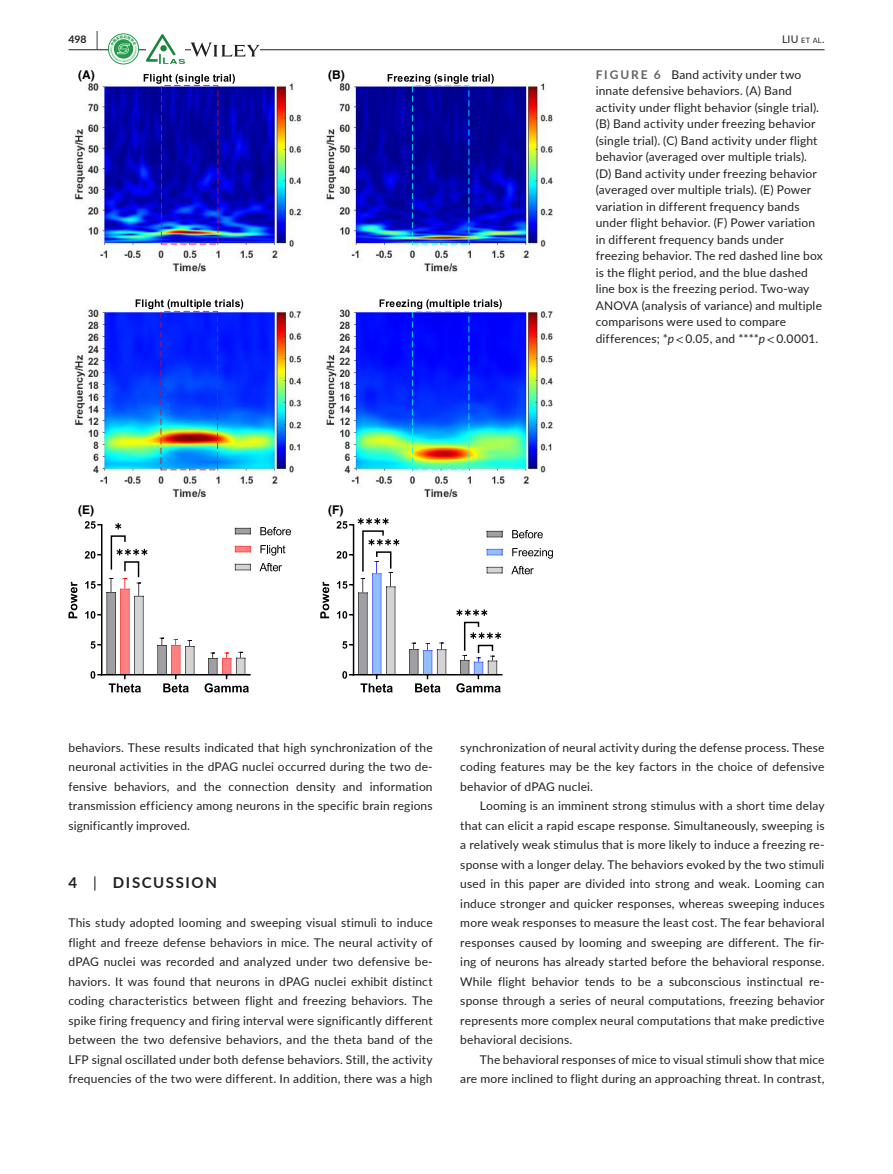
<style>
.page{position:relative;width:893px;height:1174px;background:#fff}
.page>*{position:absolute;margin:0;border:0;box-sizing:border-box;transform-origin:0 0}
.t1{font:700 15px "Lato";letter-spacing:.11em;color:#231f20}
.t2{font:12px/19.5px "Lato";letter-spacing:.015em;color:#231f20;text-align:justify}
.t3{font:700 12px "Helvetica";color:#000}
.t4{font:10.5px "Lato";color:#231f20}
.t5{font:700 10.5px "Lato";color:#231f20}
.s1{font-size:19.5px}
.s2{font-size:7.35px}
.s3{font-weight:700;color:#636366}
.s4{font-style:italic}
.s5{font-family:"STIX"}
.s6{font-weight:400}
</style>
<div class="page">
<hr style="left:68px;top:49px;width:756px;height:1px;background:#231f20">
<svg style="left:191px;top:42px;width:68px;height:15px"></svg>
<img style="left:146px;top:34px;width:38px;height:30px">
<svg style="left:108px;top:34px;width:31px;height:30px"></svg>
<div style="left:108px;top:34px;width:31px;height:30px;border:1px solid #239b49;border-radius:50%"></div>
<svg style="left:110px;top:35px;width:27px;height:27px"></svg>
<img style="left:74px;top:83px;width:479px;height:415px">
<svg style="left:144px;top:74px;width:91px;height:10px"></svg>
<hr style="left:101px;top:674px;width:150px;height:1px;background:#000">
<hr style="left:101px;top:524px;width:1px;height:151px;background:#000">
<svg style="left:85px;top:521px;width:16px;height:7px"></svg>
<svg style="left:157px;top:637px;width:37px;height:55px"></svg>
<svg style="left:205px;top:652px;width:44px;height:40px"></svg>
<svg style="left:68px;top:581px;width:9px;height:37px"></svg>
<svg style="left:260px;top:527px;width:31px;height:8px"></svg>
<svg style="left:235px;top:528px;width:16px;height:6px"></svg>
<svg style="left:260px;top:545px;width:25px;height:10px"></svg>
<svg style="left:235px;top:546px;width:16px;height:6px"></svg>
<svg style="left:260px;top:563px;width:22px;height:8px"></svg>
<svg style="left:235px;top:564px;width:16px;height:6px"></svg>
<svg style="left:85px;top:535px;width:63px;height:157px"></svg>
<svg style="left:115px;top:523px;width:6px;height:6px"></svg>
<hr style="left:353px;top:674px;width:149px;height:1px;background:#000">
<svg style="left:409px;top:642px;width:37px;height:50px"></svg>
<svg style="left:320px;top:581px;width:9px;height:37px"></svg>
<svg style="left:512px;top:530px;width:31px;height:8px"></svg>
<svg style="left:487px;top:531px;width:15px;height:6px"></svg>
<svg style="left:512px;top:548px;width:41px;height:10px"></svg>
<svg style="left:487px;top:549px;width:15px;height:6px"></svg>
<svg style="left:336px;top:518px;width:63px;height:174px"></svg>
<svg style="left:511px;top:566px;width:23px;height:8px"></svg>
<svg style="left:487px;top:567px;width:15px;height:6px"></svg>
<svg style="left:456px;top:609px;width:45px;height:83px"></svg>
<svg style="left:388px;top:74px;width:106px;height:10px"></svg>
<svg style="left:136px;top:299px;width:107px;height:10px"></svg>
<svg style="left:380px;top:299px;width:122px;height:10px"></svg>
<p class="t5" style="left:68px;top:31px;width:31px">498 <span class="s1">|</span></p>
<p class="t4" style="left:782px;top:31px;width:44px">LIU <span class="s2">et al</span>.</p>
<p class="t3" style="left:78px;top:68px;width:18px">(A)</p>
<p class="t3" style="left:328px;top:68px;width:18px">(B)</p>
<p class="t3" style="left:78px;top:502px;width:17px">(E)</p>
<p class="t3" style="left:328px;top:502px;width:17px">(F)</p>
<p class="t2" style="left:596px;top:66px;width:229px;line-height:16.5px;text-align:left"><span class="s3">FIGURE 6</span> Band activity under two innate defensive behaviors. (A) Band activity under flight behavior (single trial). (B) Band activity under freezing behavior (single trial). (C) Band activity under flight behavior (averaged over multiple trials). (D) Band activity under freezing behavior (averaged over multiple trials). (E) Power variation in different frequency bands under flight behavior. (F) Power variation in different frequency bands under freezing behavior. The red dashed line box is the flight period, and the blue dashed line box is the freezing period. Two-way ANOVA (analysis of variance) and multiple comparisons were used to compare differences; *<span class="s4">p</span><span class="s5">&lt;</span> 0.05, and ****<span class="s4">p</span><span class="s5">&lt;</span> 0.0001.</p>
<p class="t2" style="left:68px;top:737px;width:366px">behaviors. These results indicated that high synchronization of the neuronal activities in the dPAG nuclei occurred during the two de&shy;fensive behaviors, and the connection density and information transmission efficiency among neurons in the specific brain regions significantly improved.</p>
<p class="t1" style="left:68px;top:872px;width:150px">4 <span class="s6">|</span> DISCUSSION</p>
<p class="t2" style="left:68px;top:912px;width:366px">This study adopted looming and sweeping visual stimuli to induce flight and freeze defense behaviors in mice. The neural activity of dPAG nuclei was recorded and analyzed under two defensive be&shy;haviors. It was found that neurons in dPAG nuclei exhibit distinct coding characteristics between flight and freezing behaviors. The spike firing frequency and firing interval were significantly different between the two defensive behaviors, and the theta band of the LFP signal oscillated under both defense behaviors. Still, the activity frequencies of the two were different. In addition, there was a high</p>
<p class="t2" style="left:460px;top:737px;width:366px">synchronization of neural activity during the defense process. These coding features may be the key factors in the choice of defensive behavior of dPAG nuclei.</p>
<p class="t2" style="left:460px;top:795px;width:366px;text-indent:20px">Looming is an imminent strong stimulus with a short time delay that can elicit a rapid escape response. Simultaneously, sweeping is a relatively weak stimulus that is more likely to induce a freezing re&shy;sponse with a longer delay. The behaviors evoked by the two stimuli used in this paper are divided into strong and weak. Looming can induce stronger and quicker responses, whereas sweeping induces more weak responses to measure the least cost. The fear behavioral responses caused by looming and sweeping are different. The fir&shy;ing of neurons has already started before the behavioral response.<br>While flight behavior tends to be a subconscious instinctual re&shy;sponse through a series of neural computations, freezing behavior represents more complex neural computations that make predictive behavioral decisions.</p>
<p class="t2" style="left:460px;top:1049px;width:366px;text-align:right">The behavioral responses of mice to visual stimuli show that mice are more inclined to flight during an approaching threat. In contrast,</p>
</div>
